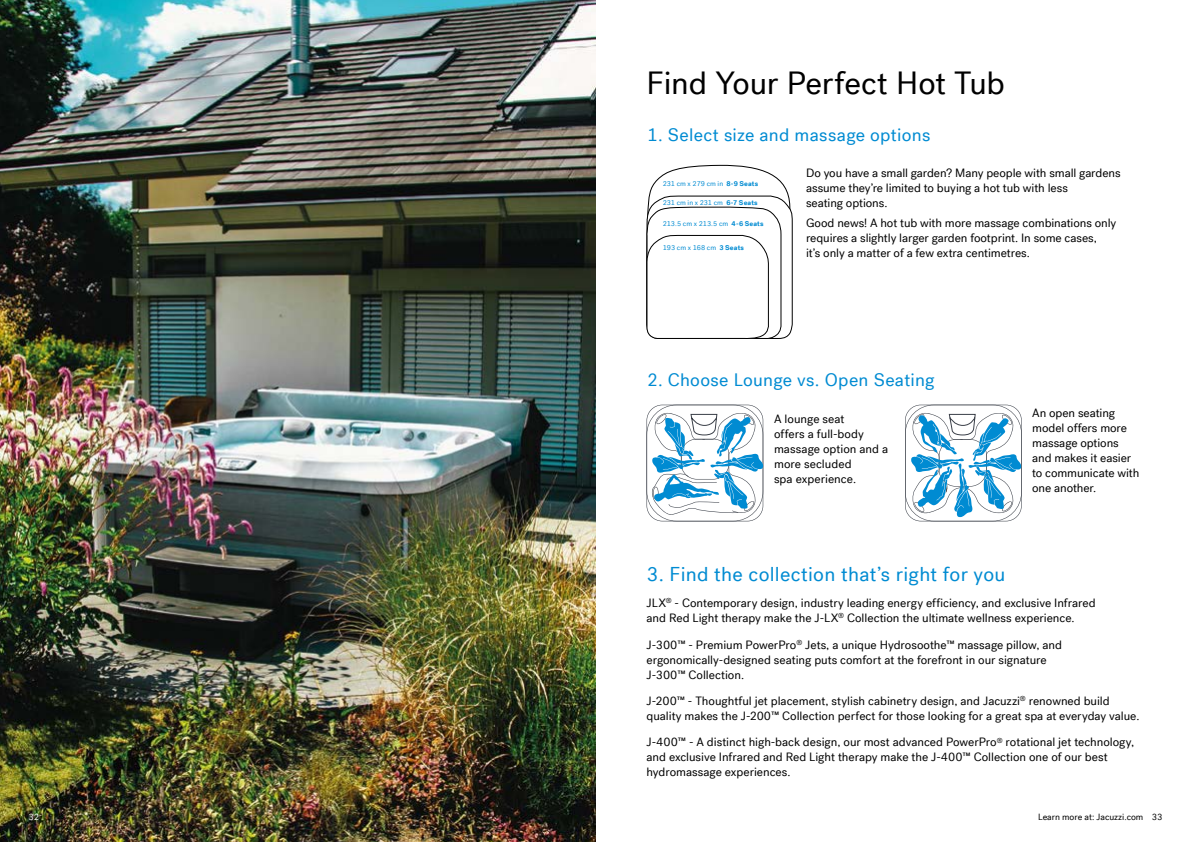
<style>
.page{position:relative;width:1191px;height:842px;background:#fff}
.page>*{position:absolute;margin:0;border:0;box-sizing:border-box;transform-origin:0 0}
.t1{font:32px "Post Grotesk";letter-spacing:-.005em;color:#000}
.t2{font:20px "Post Grotesk";letter-spacing:.015em;color:#008bd2}
.t3{font:18px "Post Grotesk";letter-spacing:.015em;color:#008bd2}
.t4{font:12px/15px "Post Grotesk";letter-spacing:-.005em;color:#000}
.t5{font:9px "Post Grotesk";color:#000}
.t6{font:9px "Post Grotesk";color:#fff}
.t7{font:7px "Post Grotesk";letter-spacing:-.01em;color:#008bd2}
.s1{font-weight:700}
</style>
<div class="page">
<img style="left:0;top:0;width:595px;height:842px">
<svg style="left:646px;top:405px;width:117px;height:116px"></svg>
<svg style="left:905px;top:405px;width:116px;height:116px"></svg>
<svg style="left:646px;top:164px;width:147px;height:175px"></svg>
<h1 class="t1" style="left:646px;top:64px;width:360px">Find Your Perfect Hot Tub</h1>
<h3 class="t3" style="left:647px;top:124px;width:285px">1. Select size and massage options</h3>
<p class="t4" style="left:806px;top:165px;width:316px">Do you have a small garden? Many people with small gardens assume they’re limited to buying a hot tub with less<br>seating options.</p>
<p class="t4" style="left:806px;top:216px;width:312px">Good news! A hot tub with more massage combinations only requires a slightly larger garden footprint. In some cases,<br>it’s only a matter of a few extra centimetres.</p>
<p class="t7" style="left:662px;top:179px;width:97px">231 cm x 279 cm in <span class="s1">8-9 Seats</span></p>
<p class="t7" style="left:662px;top:219px;width:102px">213.5 cm x 213.5 cm <span class="s1">4-6 Seats</span></p>
<p class="t7" style="left:662px;top:243px;width:83px">193 cm x 168 cm <span class="s1">3 Seats</span></p>
<p class="t7" style="left:662px;top:199px;width:96px">231 cm in x 231 cm <span class="s1">6-7 Seats</span></p>
<h3 class="t3" style="left:647px;top:369px;width:289px">2. Choose Lounge vs. Open Seating</h3>
<p class="t4" style="left:774px;top:411px;width:116px">A lounge seat<br>offers a full-body massage option and a more secluded<br>spa experience.</p>
<p class="t4" style="left:1032px;top:405px;width:109px">An open seating model offers more massage options and makes it easier to communicate with one another.</p>
<h2 class="t2" style="left:646px;top:562px;width:360px">3. Find the collection that’s right for you</h2>
<p class="t4" style="left:646px;top:596px;width:450px">JLX<sup>®</sup> - Contemporary design, industry leading energy efficiency, and exclusive Infrared and Red Light therapy make the J-LX<sup>®</sup> Collection the ultimate wellness experience.</p>
<p class="t4" style="left:646px;top:637px;width:417px">J-300™ - Premium PowerPro<sup>®</sup> Jets, a unique Hydrosoothe™ massage pillow, and ergonomically-designed seating puts comfort at the forefront in our signature<br>J-300™ Collection.</p>
<p class="t4" style="left:646px;top:694px;width:494px">J-200™ - Thoughtful jet placement, stylish cabinetry design, and Jacuzzi<sup>®</sup> renowned build quality makes the J-200™ Collection perfect for those looking for a great spa at everyday value.</p>
<p class="t4" style="left:646px;top:735px;width:489px">J-400™ - A distinct high-back design, our most advanced PowerPro<sup>®</sup> rotational jet technology, and exclusive Infrared and Red Light therapy make the J-400™ Collection one of our best hydromassage experiences.</p>
<p class="t6" style="left:28px;top:811px;width:12px">32</p>
<p class="t5" style="left:1038px;top:811px;width:126px">Learn more at: Jacuzzi.com 33</p>
</div>
